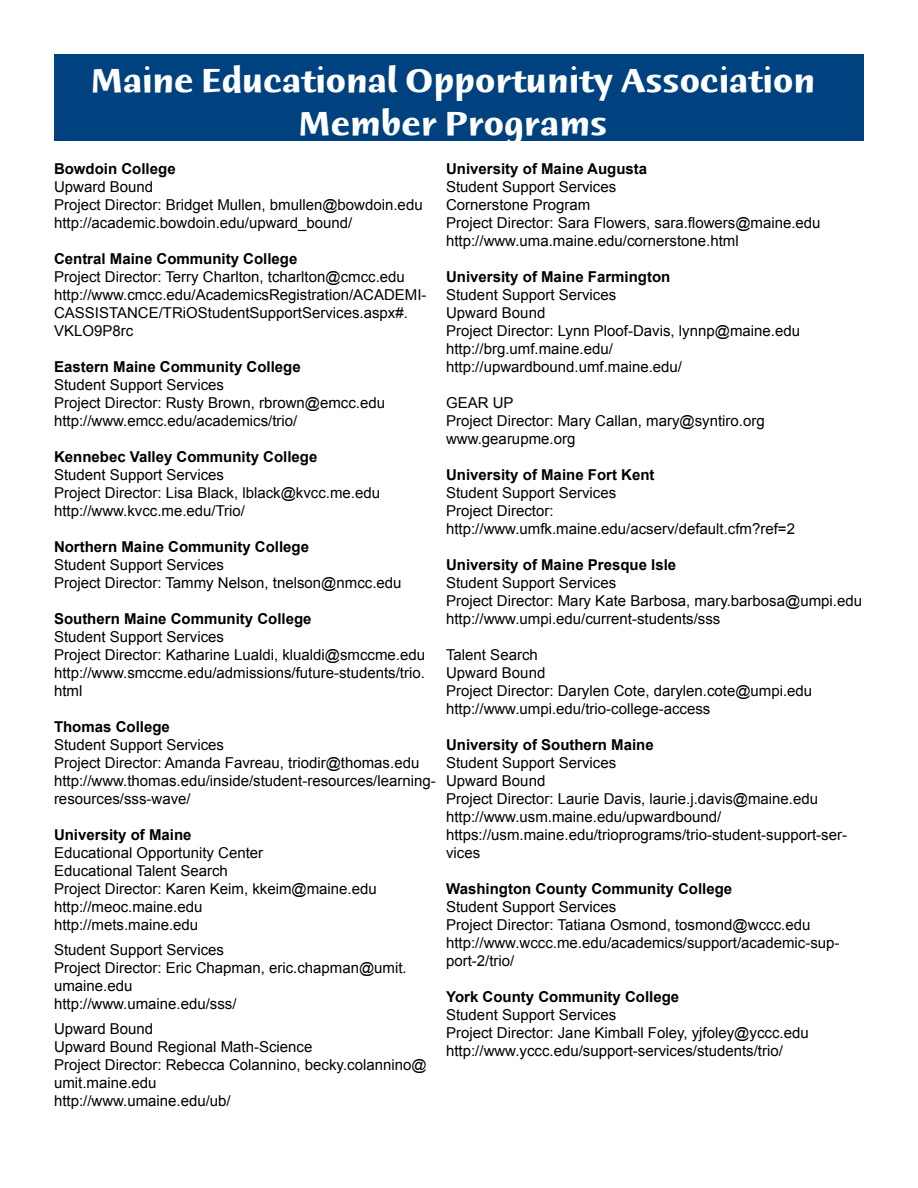
<style>
.page{position:relative;width:918px;height:1188px;background:#fff}
.page>*{position:absolute;margin:0;border:0;box-sizing:border-box;transform-origin:0 0}
.t1{font:36px/43.2px "Humana Sans ITCTT Bold";color:#fff;text-align:center}
.t2{font:15px/18px "Arial";color:#000}
.t3{font:700 15px "Arial";color:#000}
</style>
<div class="page">
<div style="left:54px;top:54px;width:810px;height:87px;background:#00427f"></div>
<h1 class="t1" style="left:90px;top:60px;width:726px">Maine Educational Opportunity Association<br>Member Programs</h1>
<p class="t3" style="left:446px;top:159px;width:203px">University of Maine Augusta</p>
<p class="t2" style="left:446px;top:178px;width:376px">Student Support Services<br>Cornerstone Program<br>Project Director: Sara Flowers, sara.flowers@maine.edu http://www.uma.maine.edu/cornerstone.html</p>
<p class="t3" style="left:446px;top:267px;width:226px">University of Maine Farmington</p>
<p class="t2" style="left:446px;top:286px;width:355px">Student Support Services<br>Upward Bound<br>Project Director: Lynn Ploof-Davis, lynnp@maine.edu http://brg.umf.maine.edu/ http://upwardbound.umf.maine.edu/</p>
<p class="t2" style="left:446px;top:394px;width:320px">GEAR UP<br>Project Director: Mary Callan, mary@syntiro.org www.gearupme.org</p>
<p class="t3" style="left:446px;top:465px;width:210px">University of Maine Fort Kent</p>
<p class="t2" style="left:446px;top:484px;width:350px">Student Support Services<br>Project Director: http://www.umfk.maine.edu/acserv/default.cfm?ref=2</p>
<p class="t3" style="left:446px;top:555px;width:232px">University of Maine Presque Isle</p>
<p class="t2" style="left:446px;top:574px;width:417px">Student Support Services<br>Project Director: Mary Kate Barbosa, mary.barbosa@umpi.edu http://www.umpi.edu/current-students/sss</p>
<p class="t2" style="left:446px;top:646px;width:368px">Talent Search<br>Upward Bound<br>Project Director: Darylen Cote, darylen.cote@umpi.edu http://www.umpi.edu/trio-college-access</p>
<p class="t3" style="left:446px;top:735px;width:209px">University of Southern Maine</p>
<p class="t2" style="left:446px;top:754px;width:402px">Student Support Services<br>Upward Bound<br>Project Director: Laurie Davis, laurie.j.davis@maine.edu http://www.usm.maine.edu/upwardbound/ https://usm.maine.edu/trioprograms/trio-student-support-ser&shy;vices</p>
<p class="t3" style="left:446px;top:879px;width:288px">Washington County Community College</p>
<p class="t2" style="left:446px;top:898px;width:395px">Student Support Services<br>Project Director: Tatiana Osmond, tosmond@wccc.edu http://www.wccc.me.edu/academics/support/academic-sup&shy;port-2/trio/</p>
<p class="t3" style="left:446px;top:987px;width:235px">York County Community College</p>
<p class="t2" style="left:446px;top:1006px;width:364px">Student Support Services<br>Project Director: Jane Kimball Foley, yjfoley@yccc.edu http://www.yccc.edu/support-services/students/trio/</p>
<p class="t3" style="left:54px;top:158px;width:123px">Bowdoin College</p>
<p class="t2" style="left:54px;top:177px;width:370px">Upward Bound<br>Project Director: Bridget Mullen, bmullen@bowdoin.edu http://academic.bowdoin.edu/upward_bound/</p>
<p class="t3" style="left:54px;top:248px;width:245px">Central Maine Community College</p>
<p class="t2" style="left:54px;top:267px;width:374px">Project Director: Terry Charlton, tcharlton@cmcc.edu http://www.cmcc.edu/AcademicsRegistration/ACADEMI-CASSISTANCE/TRiOStudentSupportServices.aspx#.<br>VKLO9P8rc</p>
<p class="t3" style="left:54px;top:356px;width:248px">Eastern Maine Community College</p>
<p class="t2" style="left:54px;top:375px;width:333px">Student Support Services<br>Project Director: Rusty Brown, rbrown@emcc.edu http://www.emcc.edu/academics/trio/</p>
<p class="t3" style="left:54px;top:446px;width:265px">Kennebec Valley Community College</p>
<p class="t2" style="left:54px;top:465px;width:328px">Student Support Services<br>Project Director: Lisa Black, lblack@kvcc.me.edu http://www.kvcc.me.edu/Trio/</p>
<p class="t3" style="left:54px;top:536px;width:257px">Northern Maine Community College</p>
<p class="t2" style="left:54px;top:555px;width:349px">Student Support Services<br>Project Director: Tammy Nelson, tnelson@nmcc.edu</p>
<p class="t3" style="left:54px;top:608px;width:259px">Southern Maine Community College</p>
<p class="t2" style="left:54px;top:627px;width:373px">Student Support Services<br>Project Director: Katharine Lualdi, klualdi@smccme.edu http://www.smccme.edu/admissions/future-students/trio. html</p>
<p class="t3" style="left:54px;top:716px;width:117px">Thomas College</p>
<p class="t2" style="left:54px;top:735px;width:383px">Student Support Services<br>Project Director: Amanda Favreau, triodir@thomas.edu http://www.thomas.edu/inside/student-resources/learning&shy;resources/sss-wave/</p>
<p class="t3" style="left:54px;top:824px;width:139px">University of Maine</p>
<p class="t2" style="left:54px;top:843px;width:324px">Educational Opportunity Center<br>Educational Talent Search<br>Project Director: Karen Keim, kkeim@maine.edu http://meoc.maine.edu<br>http://mets.maine.edu</p>
<p class="t2" style="left:54px;top:941px;width:354px">Student Support Services<br>Project Director: Eric Chapman, eric.chapman@umit. umaine.edu<br>http://www.umaine.edu/sss/</p>
<p class="t2" style="left:54px;top:1020px;width:374px">Upward Bound<br>Upward Bound Regional Math-Science<br>Project Director: Rebecca Colannino, becky.colannino@ umit.maine.edu<br>http://www.umaine.edu/ub/</p>
</div>
